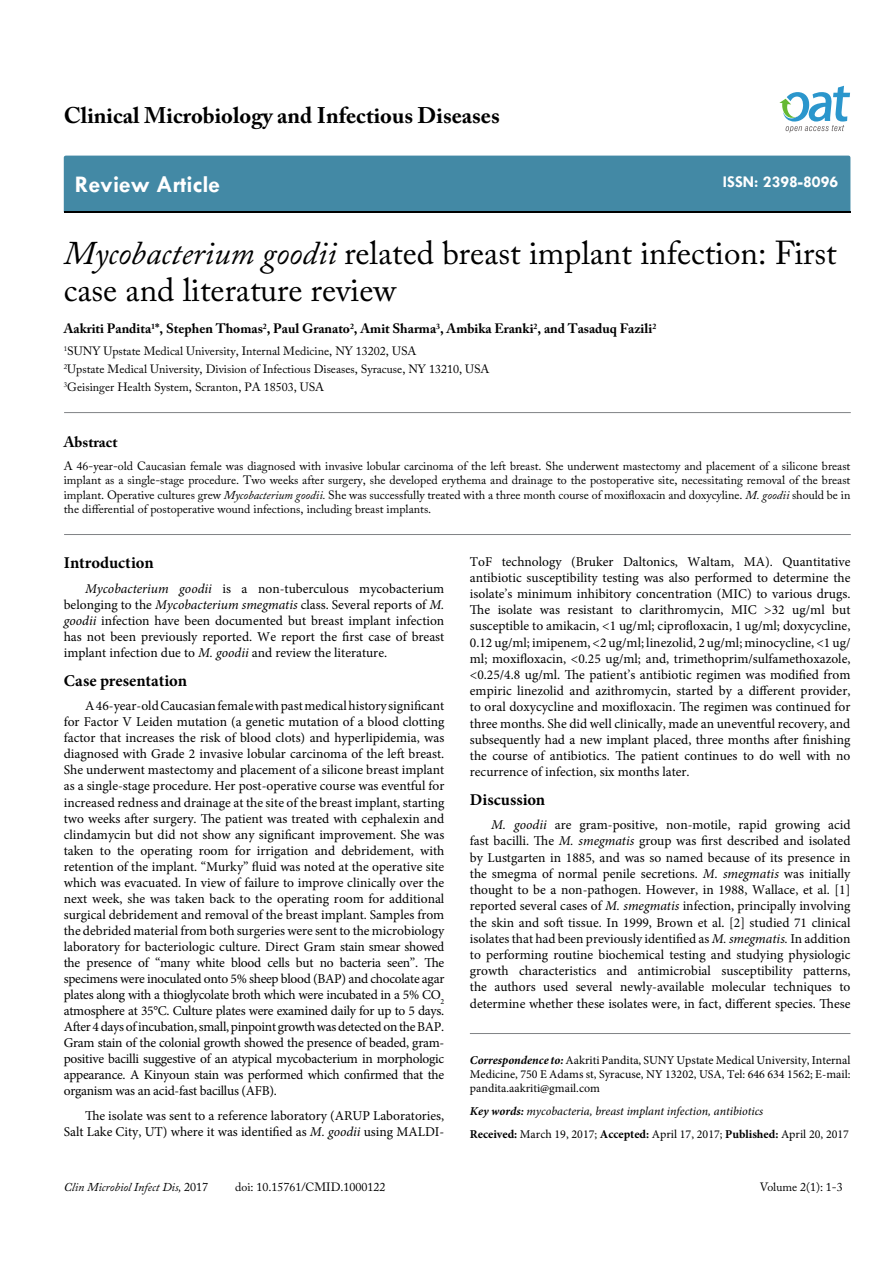
<style>
.page{position:relative;width:893px;height:1263px;background:#fff}
.page>*{position:absolute;margin:0;border:0;box-sizing:border-box;transform-origin:0 0}
.t1{font:33px/37.5px "Adobe Caslon Pro";color:#000}
.t2{font:700 24px "Tw Cen";color:#fff}
.t3{font:700 22.5px "Adobe Caslon Pro";color:#000}
.t4{font:700 16.5px "Minion Pro";color:#000}
.t5{font:700 16.5px "Tw Cen";color:#fff}
.t6{font:700 15px "Adobe Caslon Pro";color:#000}
.t7{font:13.5px/16.2px "Minion Pro";color:#000;text-align:justify}
.t8{font:700 13.5px "Adobe Caslon Pro";color:#000}
.t9{font:12px/14.4px "Adobe Caslon Pro";color:#000}
.t10{font:12px/14.4px "Minion Pro";color:#000;text-align:justify}
.t11{font:italic 12px/23px "Minion Pro";color:#000}
.t12{font:italic 12px "Adobe Caslon Pro";color:#000}
.s1{font-style:italic}
.s2{font-style:normal}
.s3{font-weight:700;font-style:italic}
.s4{font-weight:700}
.s5{font-weight:700;font-style:normal}
</style>
<div class="page">
<div style="left:64px;top:156px;width:786px;height:56px;background:#4389a5"></div>
<svg style="left:779px;top:86px;width:71px;height:47px"></svg>
<hr style="left:64px;top:412px;width:787px;height:1px;background:#808285">
<hr style="left:64px;top:534px;width:787px;height:1px;background:#808285">
<hr style="left:470px;top:1033px;width:380px;height:1px;background:#808285">
<h3 class="t3" style="left:64px;top:102px;width:437px">Clinical Microbiology and Infectious Diseases</h3>
<h2 class="t2" style="left:75px;top:170px;width:147px">Review Article</h2>
<p class="t5" style="left:723px;top:172px;width:117px">ISSN: 2398-8096</p>
<h1 class="t1" style="left:64px;top:233px;width:774px"><span class="s1">Mycobacterium goodii</span> related breast implant infection: First case and literature review</h1>
<p class="t8" style="left:64px;top:320px;width:594px">Aakriti Pandita<sup>1</sup>*, Stephen Thomas<sup>2</sup>, Paul Granato<sup>2</sup>, Amit Sharma<sup>3</sup>, Ambika Eranki<sup>2</sup>, and Tasaduq Fazili<sup>2</sup></p>
<p class="t9" style="left:64px;top:342px;width:427px;line-height:18px"><sup>1</sup>SUNY Upstate Medical University, Internal Medicine, NY 13202, USA<br><sup>2</sup>Upstate Medical University, Division of Infectious Diseases, Syracuse, NY 13210, USA<br><sup>3</sup>Geisinger Health System, Scranton, PA 18503, USA</p>
<p class="t6" style="left:64px;top:433px;width:55px">Abstract</p>
<p class="t9" style="left:64px;top:459px;width:788px;text-align:justify">A 46-year-old Caucasian female was diagnosed with invasive lobular carcinoma of the left breast. She underwent mastectomy and placement of a silicone breast implant as a single-stage procedure. Two weeks after surgery, she developed erythema and drainage to the postoperative site, necessitating removal of the breast implant. Operative cultures grew <span class="s1">Mycobacterium goodii.</span> She was successfully treated with a three month course of moxifloxacin and doxycyline. <span class="s1">M. goodii</span> should be in the differential of postoperative wound infections, including breast implants.</p>
<p class="t4" style="left:64px;top:551px;width:91px">Introduction</p>
<p class="t7" style="left:64px;top:580px;width:382px;text-indent:21px"><span class="s1">Mycobacterium goodii</span> is a non-tuberculous mycobacterium belonging to the <span class="s1">Mycobacterium smegmatis</span> class. Several reports of <span class="s1">M. goodii</span> infection have been documented but breast implant infection has not been previously reported. We report the first case of breast implant infection due to <span class="s1">M. goodii</span> and review the literature.</p>
<p class="t4" style="left:64px;top:669px;width:125px">Case presentation</p>
<p class="t7" style="left:64px;top:698px;width:382px;text-indent:21px">A 46-year-old Caucasian female with past medical history significant for Factor V Leiden mutation (a genetic mutation of a blood clotting factor that increases the risk of blood clots) and hyperlipidemia, was diagnosed with Grade 2 invasive lobular carcinoma of the left breast.<br>She underwent mastectomy and placement of a silicone breast implant as a single-stage procedure. Her post-operative course was eventful for increased redness and drainage at the site of the breast implant, starting two weeks after surgery. The patient was treated with cephalexin and clindamycin but did not show any significant improvement. She was taken to the operating room for irrigation and debridement, with retention of the implant. “Murky” fluid was noted at the operative site which was evacuated. In view of failure to improve clinically over the next week, she was taken back to the operating room for additional surgical debridement and removal of the breast implant. Samples from the debrided material from both surgeries were sent to the microbiology laboratory for bacteriologic culture. Direct Gram stain smear showed the presence of “many white blood cells but no bacteria seen”. The specimens were inoculated onto 5% sheep blood (BAP) and chocolate agar plates along with a thioglycolate broth which were incubated in a 5% CO<sub>2 </sub>atmosphere at 35°C. Culture plates were examined daily for up to 5 days.<br>After 4 days of incubation, small, pinpoint growth was detected on the BAP.<br>Gram stain of the colonial growth showed the presence of beaded, gram&shy;positive bacilli suggestive of an atypical mycobacterium in morphologic appearance. A Kinyoun stain was performed which confirmed that the organism was an acid-fast bacillus (AFB).</p>
<p class="t7" style="left:64px;top:1108px;width:382px;text-align:right">The isolate was sent to a reference laboratory (ARUP Laboratories,<br>Salt Lake City, UT) where it was identified as <span class="s1">M. goodii</span> using MALDI-</p>
<p class="t12" style="left:64px;top:1180px;width:146px">Clin Microbiol Infect Dis, <span class="s2">2017</span></p>
<p class="t9" style="left:235px;top:1180px;width:152px">doi: 10.15761/CMID.1000122</p>
<p class="t7" style="left:470px;top:553px;width:382px">ToF technology (Bruker Daltonics, Waltam, MA). Quantitative antibiotic susceptibility testing was also performed to determine the isolate’s minimum inhibitory concentration (MIC) to various drugs.<br>The isolate was resistant to clarithromycin, MIC &gt;32 ug/ml but susceptible to amikacin, &lt;1 ug/ml; ciprofloxacin, 1 ug/ml; doxycycline, 0.12 ug/ml; imipenem, &lt;2 ug/ml; linezolid, 2 ug/ml; minocycline, &lt;1 ug/ ml; moxifloxacin, &lt;0.25 ug/ml; and, trimethoprim/sulfamethoxazole, &lt;0.25/4.8 ug/ml. The patient’s antibiotic regimen was modified from empiric linezolid and azithromycin, started by a different provider, to oral doxycycline and moxifloxacin. The regimen was continued for three months. She did well clinically, made an uneventful recovery, and subsequently had a new implant placed, three months after finishing the course of antibiotics. The patient continues to do well with no recurrence of infection, six months later.</p>
<p class="t4" style="left:470px;top:788px;width:77px">Discussion</p>
<p class="t7" style="left:470px;top:817px;width:382px;text-indent:21px"><span class="s1">M. goodii</span> are gram-positive, non-motile, rapid growing acid fast bacilli. The <span class="s1">M. smegmatis</span> group was first described and isolated by Lustgarten in 1885, and was so named because of its presence in the smegma of normal penile secretions. <span class="s1">M. smegmatis</span> was initially thought to be a non-pathogen. However, in 1988, Wallace, et al. [1] reported several cases of <span class="s1">M. smegmatis</span> infection, principally involving the skin and soft tissue. In 1999, Brown et al. [2] studied 71 clinical isolates that had been previously identified as <span class="s1">M. smegmatis.</span> In addition to performing routine biochemical testing and studying physiologic growth characteristics and antimicrobial susceptibility patterns, the authors used several newly-available molecular techniques to determine whether these isolates were, in fact, different species. These</p>
<p class="t10" style="left:470px;top:1052px;width:382px"><span class="s3">Correspondence to:</span> Aakriti Pandita, SUNY Upstate Medical University, Internal Medicine, 750 E Adams st, Syracuse, NY 13202, USA, Tel: 646 634 1562; E-mail: pandita.aakriti@gmail.com</p>
<p class="t11" style="left:470px;top:1100px;width:381px"><span class="s4">Key words:</span> mycobacteria, breast implant infection, antibiotics<br><span class="s5">Received:</span> <span class="s2">March 19, 2017;</span> <span class="s5">Accepted:</span> <span class="s2">April 17, 2017;</span> <span class="s5">Published:</span> <span class="s2">April 20, 2017</span></p>
<p class="t9" style="left:760px;top:1180px;width:84px">Volume 2(1): 1-3</p>
</div>
